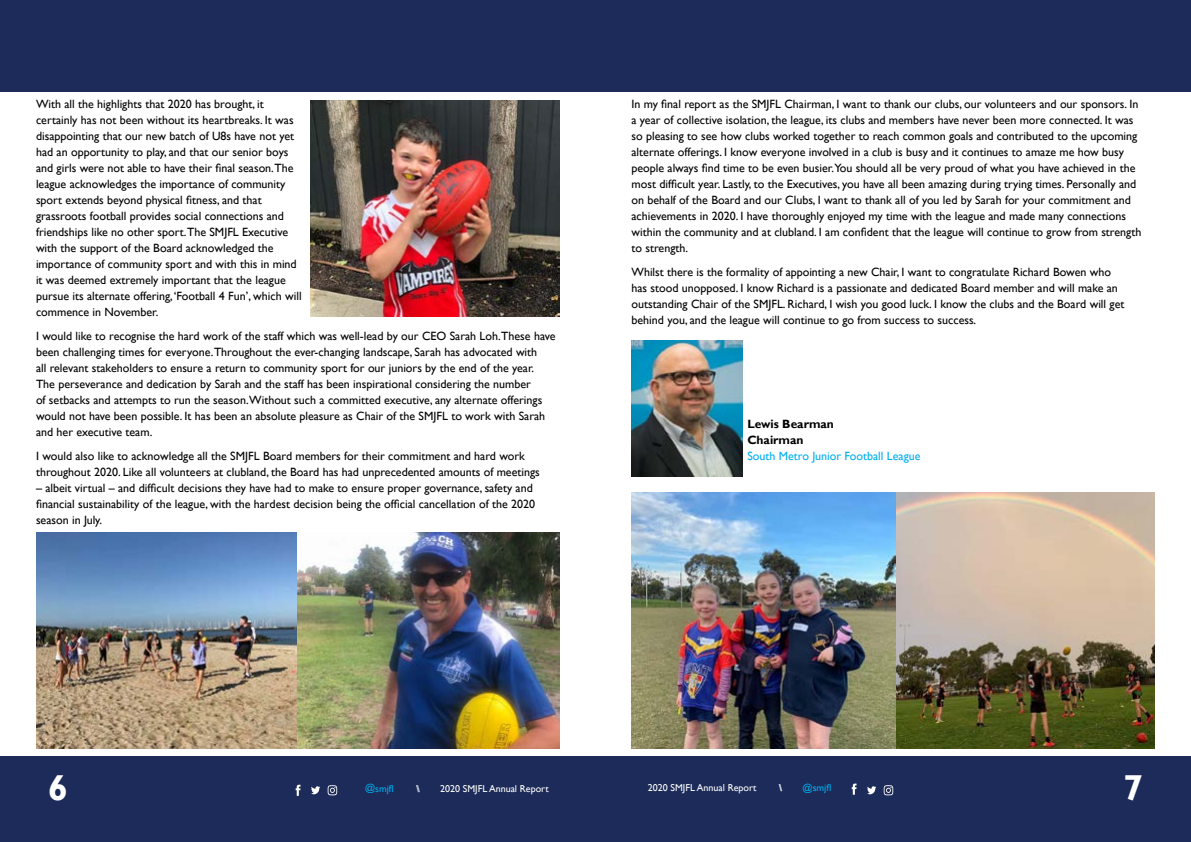
<style>
.page{position:relative;width:1191px;height:842px;background:#fff}
.page>*{position:absolute;margin:0;border:0;box-sizing:border-box;transform-origin:0 0}
.t1{font:700 36px "Gill Sans";color:#fff}
.t2{font:12px/16px "Gill Sans";color:#000}
.t3{font:12px "Gill Sans";color:#00aeef}
.t4{font:700 12px/16px "Gill Sans";color:#000}
.t5{font:10px "Gill Sans";color:#fff}
.t6{font:10px "Gill Sans";color:#00aeef}
</style>
<div class="page">
<div style="left:596px;top:757px;width:595px;height:85px;background:#1c2b59"></div>
<div style="left:0;top:757px;width:596px;height:85px;background:#1c2b59"></div>
<div style="left:0;top:0;width:595px;height:92px;background:#1c2b59"></div>
<svg style="left:328px;top:785px;width:9px;height:10px"></svg>
<svg style="left:311px;top:786px;width:9px;height:8px"></svg>
<svg style="left:296px;top:785px;width:4px;height:11px"></svg>
<svg style="left:883px;top:785px;width:10px;height:10px"></svg>
<svg style="left:867px;top:786px;width:9px;height:8px"></svg>
<svg style="left:851px;top:783px;width:5px;height:12px"></svg>
<div style="left:595px;top:1px;width:595px;height:91px;background:#1c2b59"></div>
<img style="left:631px;top:492px;width:524px;height:256px">
<img style="left:632px;top:340px;width:111px;height:136px">
<img style="left:311px;top:100px;width:248px;height:216px">
<img style="left:36px;top:532px;width:523px;height:216px">
<p class="t2" style="left:36px;top:96px;width:267px">With all the highlights that 2020 has brought, it certainly has not been without its heartbreaks. It was disappointing that our new batch of U8s have not yet had an opportunity to play, and that our senior boys and girls were not able to have their final season.The league acknowledges the importance of community sport extends beyond physical fitness, and that grassroots football provides social connections and friendships like no other sport.The SMJFL Executive with the support of the Board acknowledged the importance of community sport and with this in mind it was deemed extremely important that the league pursue its alternate offering, ‘Football 4 Fun’, which will commence in November.</p>
<p class="t2" style="left:36px;top:328px;width:521px">I would like to recognise the hard work of the staff which was well-lead by our CEO Sarah Loh.These have been challenging times for everyone.Throughout the ever-changing landscape, Sarah has advocated with<br>all relevant stakeholders to ensure a return to community sport for our juniors by the end of the year.<br>The perseverance and dedication by Sarah and the staff has been inspirational considering the number<br>of setbacks and attempts to run the season.Without such a committed executive, any alternate offerings would not have been possible. It has been an absolute pleasure as Chair of the SMJFL to work with Sarah and her executive team.</p>
<p class="t2" style="left:36px;top:448px;width:505px">I would also like to acknowledge all the SMJFL Board members for their commitment and hard work throughout 2020. Like all volunteers at clubland, the Board has had unprecedented amounts of meetings</p>
<p class="t2" style="left:36px;top:480px;width:501px">– albeit virtual – and difficult decisions they have had to make to ensure proper governance, safety and financial sustainability of the league, with the hardest decision being the official cancellation of the 2020 season in July.</p>
<p class="t2" style="left:631px;top:96px;width:511px">In my final report as the SMJFL Chairman, I want to thank our clubs, our volunteers and our sponsors. In a year of collective isolation, the league, its clubs and members have never been more connected. It was so pleasing to see how clubs worked together to reach common goals and contributed to the upcoming alternate offerings. I know everyone involved in a club is busy and it continues to amaze me how busy people always find time to be even busier.You should all be very proud of what you have achieved in the most difficult year. Lastly, to the Executives, you have all been amazing during trying times. Personally and on behalf of the Board and our Clubs, I want to thank all of you led by Sarah for your commitment and achievements in 2020. I have thoroughly enjoyed my time with the league and made many connections within the community and at clubland. I am confident that the league will continue to grow from strength to strength.</p>
<p class="t2" style="left:631px;top:264px;width:494px">Whilst there is the formality of appointing a new Chair, I want to congratulate Richard Bowen who has stood unopposed. I know Richard is a passionate and dedicated Board member and will make an outstanding Chair of the SMJFL. Richard, I wish you good luck. I know the clubs and the Board will get behind you, and the league will continue to go from success to success.</p>
<p class="t4" style="left:747px;top:416px;width:88px">Lewis Bearman<br>Chairman</p>
<p class="t3" style="left:747px;top:449px;width:175px">South Metro Junior Football League</p>
<h1 class="t1" style="left:48px;top:766px;width:21px">6</h1>
<p class="t5" style="left:648px;top:782px;width:110px">2020 SMJFL Annual Report</p>
<p class="t5" style="left:778px;top:782px;width:5px">\\</p>
<p class="t6" style="left:802px;top:782px;width:30px">@smjfl</p>
<h1 class="t1" style="left:1123px;top:766px;width:21px">7</h1>
<p class="t6" style="left:365px;top:782px;width:30px">@smjfl</p>
<p class="t5" style="left:416px;top:782px;width:5px">\\</p>
<p class="t5" style="left:440px;top:782px;width:110px">2020 SMJFL Annual Report</p>
</div>
